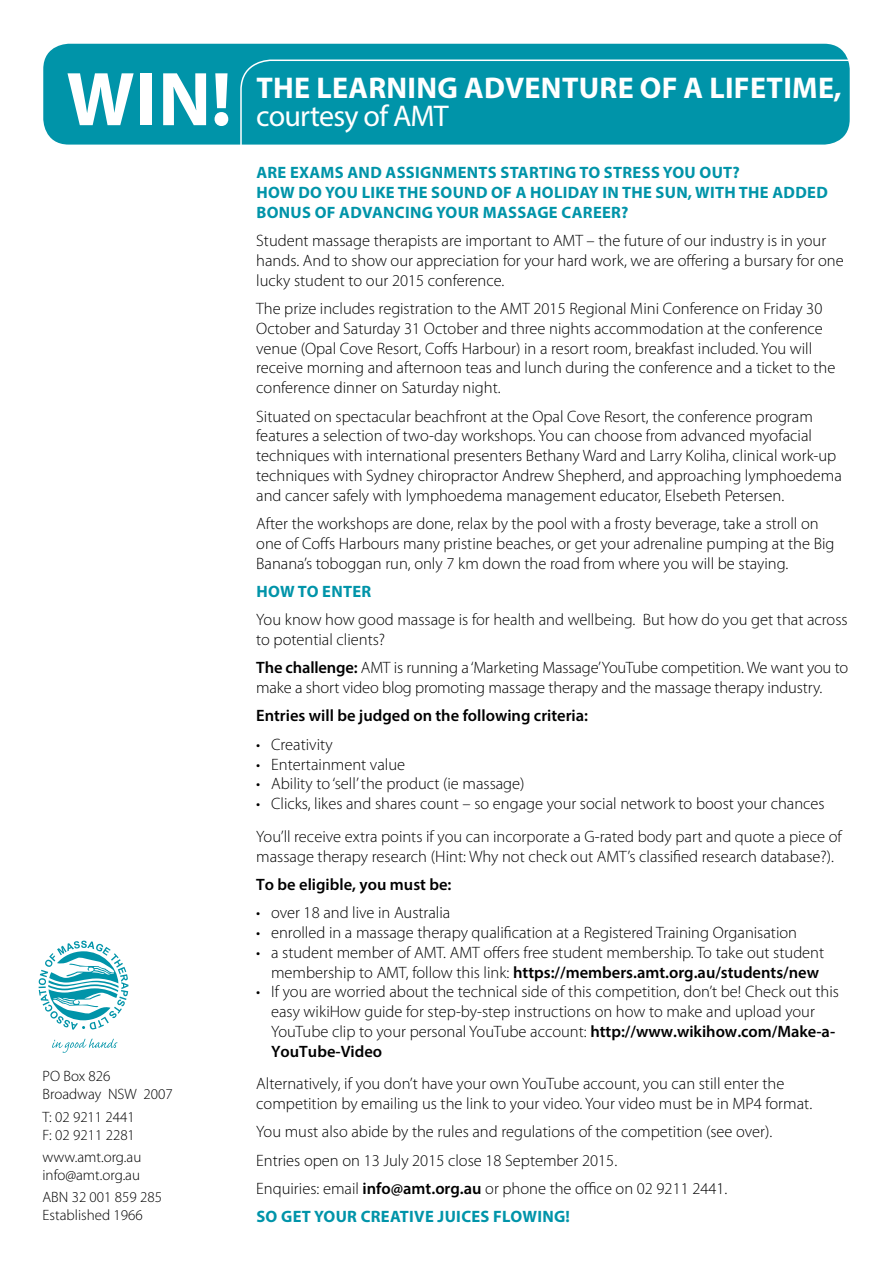
<style>
.page{position:relative;width:893px;height:1263px;background:#fff}
.page>*{position:absolute;margin:0;border:0;box-sizing:border-box;transform-origin:0 0}
.t1{font:700 76.95px "Myriad Pro";color:#fff}
.t2{font:700 30px "Myriad Pro";letter-spacing:.01em;color:#fff}
.t3{font:30px "Myriad Pro";letter-spacing:-.025em;color:#fff}
.t4{font:300 16.5px/19.8px "Myriad Pro";color:#000}
.t5{font:700 16.5px/19.8px "Myriad Pro";letter-spacing:.02em;color:#0094a9}
.t6{font:600 16.5px "Myriad Pro";color:#000}
.t7{font:300 15px/18px "Myriad Pro";color:#000}
.s1{font-weight:600}
.s2{font-weight:700;color:#0094a9}
</style>
<div class="page">
<div style="left:43px;top:44px;width:807px;height:101px;background:#0094a9;border-radius:26px"></div>
<svg style="left:52px;top:1038px;width:65px;height:15px"></svg>
<svg style="left:39px;top:941px;width:89px;height:89px"></svg>
<h1 class="t1" style="left:66px;top:49px;width:167px">WIN!</h1>
<p class="t7" style="left:43px;top:1067px;width:132px">PO Box 826<br>Broadway NSW 2007</p>
<p class="t7" style="left:43px;top:1107px;width:94px">T: 02 9211 2441<br>F: 02 9211 2281</p>
<p class="t7" style="left:43px;top:1148px;width:100px">www.amt.org.au info@amt.org.au</p>
<p class="t7" style="left:43px;top:1188px;width:121px">ABN 32 001 859 285<br>Established 1966</p>
<h2 class="t2" style="left:256px;top:68px;width:587px">THE LEARNING ADVENTURE OF A LIFETIME,</h2>
<h2 class="t3" style="left:256px;top:98px;width:194px">courtesy of AMT</h2>
<p class="t5" style="left:256px;top:162px;width:573px">ARE EXAMS AND ASSIGNMENTS STARTING TO STRESS YOU OUT?<br>HOW DO YOU LIKE THE SOUND OF A HOLIDAY IN THE SUN, WITH THE ADDED<br>BONUS OF ADVANCING YOUR MASSAGE CAREER?</p>
<p class="t4" style="left:256px;top:231px;width:589px">Student massage therapists are important to AMT – the future of our industry is in your hands. And to show our appreciation for your hard work, we are offering a bursary for one lucky student to our 2015 conference.</p>
<p class="t4" style="left:256px;top:298px;width:581px">The prize includes registration to the AMT 2015 Regional Mini Conference on Friday 30<br>October and Saturday 31 October and three nights accommodation at the conference venue (Opal Cove Resort, Coffs Harbour) in a resort room, breakfast included. You will receive morning and afternoon teas and lunch during the conference and a ticket to the conference dinner on Saturday night.</p>
<p class="t4" style="left:256px;top:406px;width:587px">Situated on spectacular beachfront at the Opal Cove Resort, the conference program features a selection of two-day workshops. You can choose from advanced myofacial techniques with international presenters Bethany Ward and Larry Koliha, clinical work-up techniques with Sydney chiropractor Andrew Shepherd, and approaching lymphoedema and cancer safely with lymphoedema management educator, Elsebeth Petersen.</p>
<p class="t4" style="left:256px;top:513px;width:580px">After the workshops are done, relax by the pool with a frosty beverage, take a stroll on one of Coffs Harbours many pristine beaches, or get your adrenaline pumping at the Big<br>Banana’s toboggan run, only 7 km down the road from where you will be staying.</p>
<p class="t5" style="left:256px;top:581px;width:116px">HOW TO ENTER</p>
<p class="t4" style="left:256px;top:610px;width:593px">You know how good massage is for health and wellbeing. But how do you get that across to potential clients?</p>
<p class="t4" style="left:256px;top:658px;width:594px"><span class="s1">The challenge:</span> AMT is running a ‘Marketing Massage’YouTube competition. We want you to make a short video blog promoting massage therapy and the massage therapy industry.</p>
<p class="t6" style="left:256px;top:705px;width:333px">Entries will be judged on the following criteria:</p>
<p class="t4" style="left:256px;top:734px;width:78px">• Creativity</p>
<p class="t4" style="left:256px;top:754px;width:150px">• Entertainment value</p>
<p class="t4" style="left:256px;top:774px;width:270px">• Ability to ‘sell’ the product (ie massage)</p>
<p class="t4" style="left:256px;top:787px;width:587px;line-height:32.5px">• Clicks, likes and shares count – so engage your social network to boost your chances<br>You’ll receive extra points if you can incorporate a G-rated body part and quote a piece of</p>
<p class="t4" style="left:256px;top:846px;width:579px">massage therapy research (Hint: Why not check out AMT’s classified research database?).</p>
<p class="t6" style="left:256px;top:874px;width:197px">To be eligible, you must be:</p>
<p class="t4" style="left:256px;top:902px;width:196px">• over 18 and live in Australia</p>
<p class="t4" style="left:256px;top:922px;width:542px">• enrolled in a massage therapy qualification at a Registered Training Organisation</p>
<p class="t4" style="left:256px;top:942px;width:569px;text-align:center">• a student member of AMT. AMT offers free student membership. To take out student membership to AMT, follow this link: <span class="s1">https://members.amt.org.au/students/new</span></p>
<p class="t4" style="left:271px;top:982px;width:569px;text-indent:-15px">• If you are worried about the technical side of this competition, don’t be! Check out this easy wikiHow guide for step-by-step instructions on how to make and upload your YouTube clip to your personal YouTube account: <span class="s1">http://www.wikihow.com/Make-a-YouTube-Video</span></p>
<p class="t4" style="left:256px;top:1074px;width:557px">Alternatively, if you don’t have your own YouTube account, you can still enter the competition by emailing us the link to your video. Your video must be in MP4 format.</p>
<p class="t4" style="left:256px;top:1117px;width:518px;line-height:28.3px">You must also abide by the rules and regulations of the competition (see over).<br>Entries open on 13 July 2015 close 18 September 2015.<br>Enquiries: email <span class="s1">info@amt.org.au</span> or phone the office on 02 9211 2441.<br><span class="s2">SO GET YOUR CREATIVE JUICES FLOWING!</span></p>
</div>
